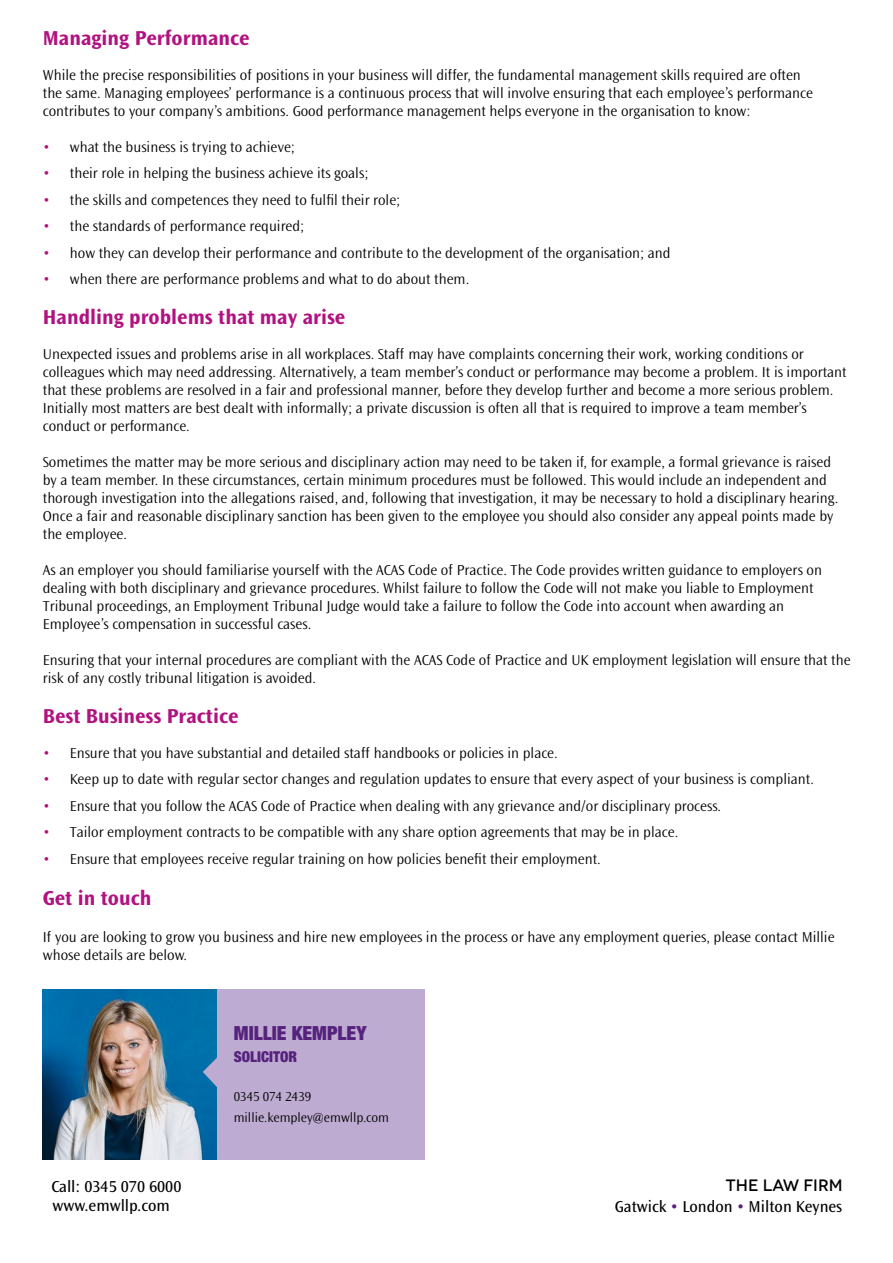
<style>
.page{position:relative;width:893px;height:1263px;background:#fff}
.page>*{position:absolute;margin:0;border:0;box-sizing:border-box;transform-origin:0 0}
.t1{font:700 21px "Ocean Sans Std";color:#b11280}
.t2{font:900 condensed 19.5px "Helvetica Neue";color:#56227d}
.t3{font:16.5px "Ocean Sans MT Std";color:#000}
.t4{font:500 16.5px "Novecentowide";color:#000}
.t5{font:300 15px/18px "Ocean Sans Std";color:#000}
.t6{font:900 condensed 15px "Helvetica Neue";color:#56227d}
.t7{font:300 13.5px/20.4px "Ocean Sans Std";color:#000}
.s1{color:#b11280}
.s2{color:#56227d}
</style>
<div class="page">
<div style="left:216px;top:989px;width:208px;height:170px;background:#bdabd1"></div>
<img style="left:43px;top:989px;width:173px;height:170px">
<svg style="left:203px;top:1057px;width:14px;height:30px"></svg>
<h1 class="t1" style="left:43px;top:26px;width:208px">Managing Performance</h1>
<p class="t5" style="left:43px;top:66px;width:771px">While the precise responsibilities of positions in your business will differ, the fundamental management skills required are often the same. Managing employees’ performance is a continuous process that will involve ensuring that each employee’s performance contributes to your company’s ambitions. Good performance management helps everyone in the organisation to know:</p>
<p class="t5" style="left:43px;top:138px;width:254px"><span class="s1">•</span> what the business is trying to achieve;</p>
<p class="t5" style="left:43px;top:165px;width:327px"><span class="s1">•</span> their role in helping the business achieve its goals;</p>
<p class="t5" style="left:43px;top:191px;width:359px"><span class="s1">•</span> the skills and competences they need to fulfil their role;</p>
<p class="t5" style="left:43px;top:218px;width:263px"><span class="s1">•</span> the standards of performance required;</p>
<p class="t5" style="left:43px;top:244px;width:629px"><span class="s1">•</span> how they can develop their performance and contribute to the development of the organisation; and</p>
<p class="t5" style="left:43px;top:271px;width:428px"><span class="s1">•</span> when there are performance problems and what to do about them.</p>
<h1 class="t1" style="left:43px;top:305px;width:304px">Handling problems that may arise</h1>
<p class="t5" style="left:43px;top:345px;width:805px">Unexpected issues and problems arise in all workplaces. Staff may have complaints concerning their work, working conditions or colleagues which may need addressing. Alternatively, a team member’s conduct or performance may become a problem. It is important that these problems are resolved in a fair and professional manner, before they develop further and become a more serious problem.<br>Initially most matters are best dealt with informally; a private discussion is often all that is required to improve a team member’s conduct or performance.</p>
<p class="t5" style="left:43px;top:453px;width:797px">Sometimes the matter may be more serious and disciplinary action may need to be taken if, for example, a formal grievance is raised by a team member. In these circumstances, certain minimum procedures must be followed. This would include an independent and thorough investigation into the allegations raised, and, following that investigation, it may be necessary to hold a disciplinary hearing.<br>Once a fair and reasonable disciplinary sanction has been given to the employee you should also consider any appeal points made by the employee.</p>
<p class="t5" style="left:43px;top:561px;width:781px">As an employer you should familiarise yourself with the ACAS Code of Practice. The Code provides written guidance to employers on dealing with both disciplinary and grievance procedures. Whilst failure to follow the Code will not make you liable to Employment Tribunal proceedings, an Employment Tribunal Judge would take a failure to follow the Code into account when awarding an Employee’s compensation in successful cases.</p>
<p class="t5" style="left:43px;top:651px;width:809px">Ensuring that your internal procedures are compliant with the ACAS Code of Practice and UK employment legislation will ensure that the risk of any costly tribunal litigation is avoided.</p>
<h1 class="t1" style="left:43px;top:704px;width:197px">Best Business Practice</h1>
<p class="t5" style="left:43px;top:744px;width:516px"><span class="s1">•</span> Ensure that you have substantial and detailed staff handbooks or policies in place.</p>
<p class="t5" style="left:43px;top:771px;width:773px"><span class="s1">•</span> Keep up to date with regular sector changes and regulation updates to ensure that every aspect of your business is compliant.</p>
<p class="t5" style="left:43px;top:797px;width:680px"><span class="s1">•</span> Ensure that you follow the ACAS Code of Practice when dealing with any grievance and/or disciplinary process.</p>
<p class="t5" style="left:43px;top:824px;width:637px"><span class="s1">•</span> Tailor employment contracts to be compatible with any share option agreements that may be in place.</p>
<p class="t5" style="left:43px;top:850px;width:559px"><span class="s1">•</span> Ensure that employees receive regular training on how policies benefit their employment.</p>
<h1 class="t1" style="left:43px;top:886px;width:110px">Get in touch</h1>
<p class="t5" style="left:43px;top:929px;width:793px">If you are looking to grow you business and hire new employees in the process or have any employment queries, please contact Millie whose details are below.</p>
<p class="t3" style="left:51px;top:1177px;width:132px">Call: 0345 070 6000</p>
<p class="t3" style="left:52px;top:1196px;width:119px">www.emwllp.com</p>
<h2 class="t2" style="left:234px;top:1017px;width:134px">MILLIE KEMPLEY</h2>
<p class="t6" style="left:234px;top:1044px;width:65px">SOLICITOR</p>
<p class="t7" style="left:234px;top:1087px;width:157px">0345 074 2439 millie.kempley@emwllp.com</p>
<p class="t4" style="left:726px;top:1175px;width:118px">THE LAW FIRM</p>
<p class="t3" style="left:615px;top:1197px;width:229px">Gatwick <span class="s2">•</span> London <span class="s2">•</span> Milton Keynes</p>
</div>
